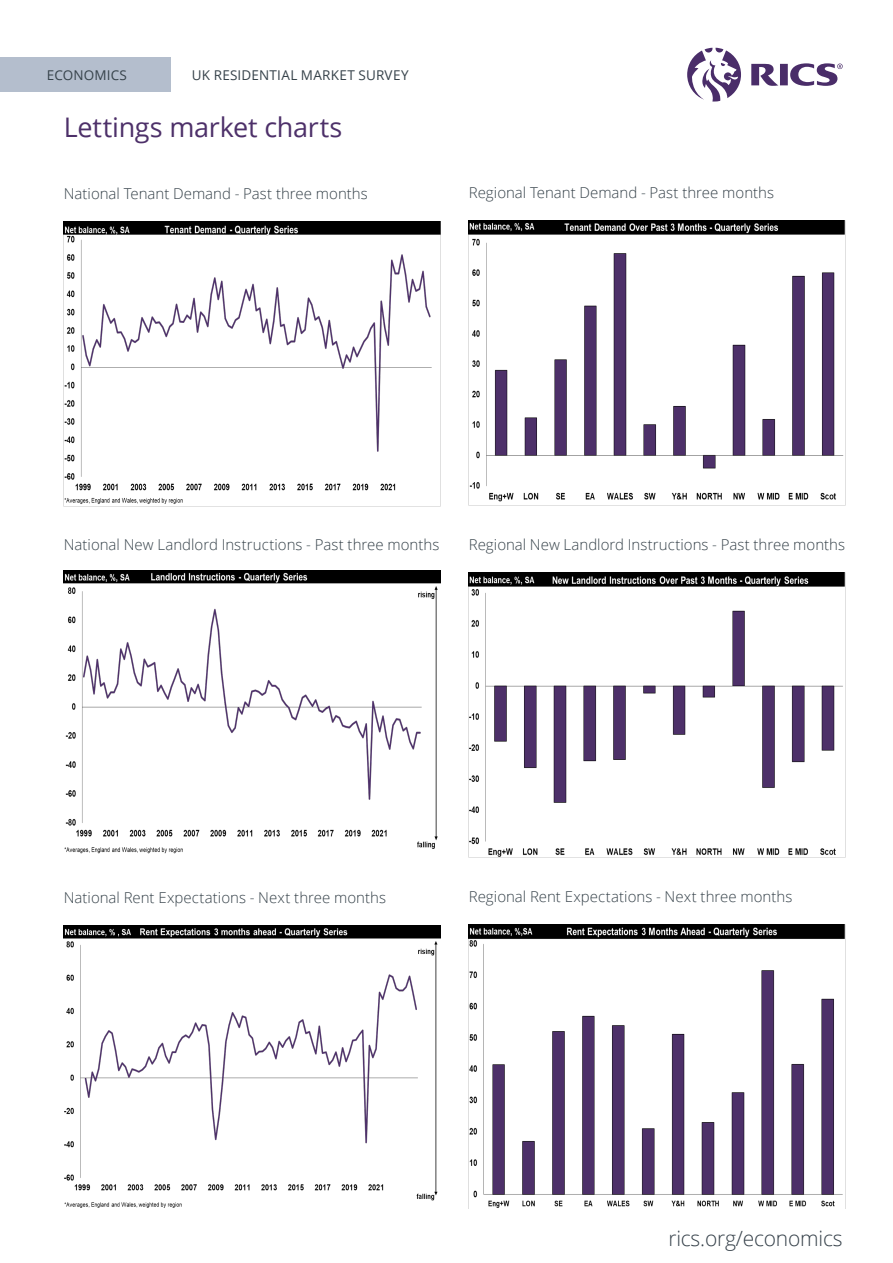
<style>
.page{position:relative;width:893px;height:1263px;background:#fff}
.page>*{position:absolute;margin:0;border:0;box-sizing:border-box;transform-origin:0 0}
.t1{font:27px "Open Sans";letter-spacing:-.01em;color:#4d3069}
.t2{font:300 21px "Open Sans";letter-spacing:-.01em;color:#36414a}
.Chart_description_text{font:300 15px "Open Sans";color:#36424a}
.t3{font:13.5px "Open Sans";letter-spacing:.02em;color:#36424a}
</style>
<div class="page">
<div style="left:0;top:58px;width:171px;height:34px;background:#b4becd"></div>
<svg style="left:687px;top:48px;width:156px;height:54px"></svg>
<img style="left:64px;top:222px;width:376px;height:285px">
<img style="left:469px;top:220px;width:376px;height:282px">
<img style="left:64px;top:571px;width:376px;height:283px">
<img style="left:469px;top:573px;width:376px;height:284px">
<img style="left:64px;top:926px;width:376px;height:282px">
<img style="left:469px;top:924px;width:376px;height:284px">
<p class="t3" style="left:47px;top:66px;width:82px">ECONOMICS</p>
<p class="t3" style="left:192px;top:66px;width:218px">UK RESIDENTIAL MARKET SURVEY</p>
<p class="t1" style="left:64px;top:108px;width:280px">Lettings market charts</p>
<p class="Chart_description_text" style="left:64px;top:183px;width:306px">National Tenant Demand - Past three months</p>
<p class="Chart_description_text" style="left:469px;top:182px;width:307px">Regional Tenant Demand - Past three months</p>
<p class="Chart_description_text" style="left:64px;top:534px;width:377px">National New Landlord Instructions - Past three months</p>
<p class="Chart_description_text" style="left:469px;top:534px;width:378px">Regional New Landlord Instructions - Past three months</p>
<p class="Chart_description_text" style="left:64px;top:887px;width:324px">National Rent Expectations - Next three months</p>
<p class="Chart_description_text" style="left:469px;top:886px;width:325px">Regional Rent Expectations - Next three months</p>
<h2 class="t2" style="left:668px;top:1223px;width:176px">rics.org/economics</h2>
</div>
